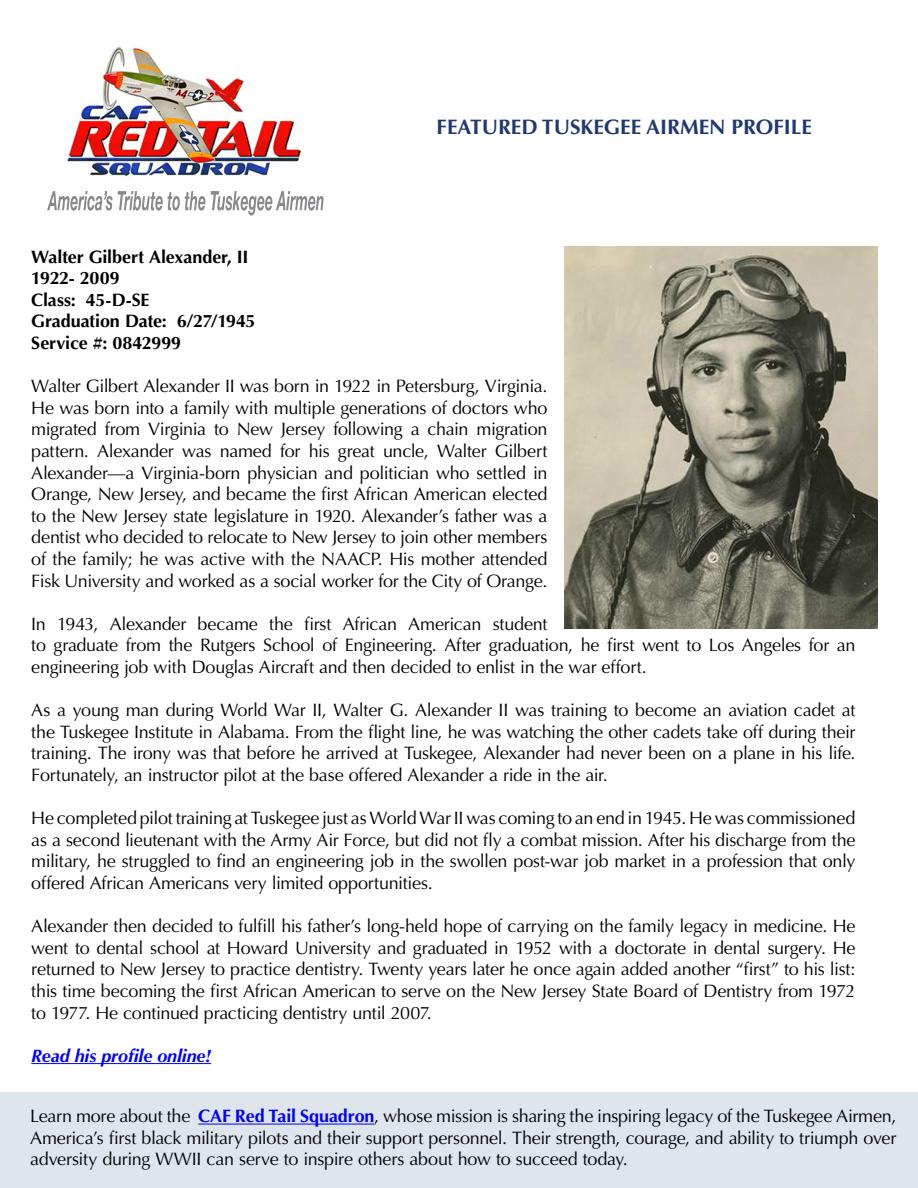
<style>
.page{position:relative;width:918px;height:1188px;background:#fff}
.page>*{position:absolute;margin:0;border:0;box-sizing:border-box;transform-origin:0 0}
.t1{font:700 21px "Optima";color:#203971}
.t2{font:18px/21.6px "Optima";letter-spacing:-.015em;color:#000;text-align:justify}
.t3{font:700 18px/21.6px "Optima";letter-spacing:-.01em;color:#000}
.t4{font:italic 700 18px "Optima";letter-spacing:-.01em;color:#00f}
.s1{font-weight:700;color:#00f}
</style>
<div class="page">
<img style="left:565px;top:246px;width:313px;height:382px">
<img style="left:67px;top:47px;width:234px;height:129px">
<svg style="left:47px;top:191px;width:277px;height:24px"></svg>
<hr style="left:31px;top:1063px;width:180px;height:1px;background:#00f">
<div style="left:0;top:1093px;width:918px;height:95px;background:#dee5ed"></div>
<hr style="left:198px;top:1124px;width:176px;height:1px;background:#00f">
<p class="t1" style="left:437px;top:118px;width:377px">FEATURED TUSKEGEE AIRMEN PROFILE</p>
<p class="t3" style="left:31px;top:247px;width:226px">Walter Gilbert Alexander, II<br>1922- 2009<br>Class: 45-D-SE<br>Graduation Date: 6/27/1945<br>Service #: 0842999</p>
<p class="t2" style="left:31px;top:377px;width:518px">Walter Gilbert Alexander II was born in 1922 in Petersburg, Virginia.<br>He was born into a family with multiple generations of doctors who migrated from Virginia to New Jersey following a chain migration pattern. Alexander was named for his great uncle, Walter Gilbert Alexander—a Virginia-born physician and politician who settled in Orange, New Jersey, and became the first African American elected to the New Jersey state legislature in 1920. Alexander’s father was a dentist who decided to relocate to New Jersey to join other members of the family; he was active with the NAACP. His mother attended Fisk University and worked as a social worker for the City of Orange.</p>
<p class="t2" style="left:31px;top:613px;width:826px;text-align:left">In 1943, Alexander became the first African American student<br>to graduate from the Rutgers School of Engineering. After graduation, he first went to Los Angeles for an engineering job with Douglas Aircraft and then decided to enlist in the war effort.</p>
<p class="t2" style="left:31px;top:701px;width:826px">As a young man during World War II, Walter G. Alexander II was training to become an aviation cadet at the Tuskegee Institute in Alabama. From the flight line, he was watching the other cadets take off during their training. The irony was that before he arrived at Tuskegee, Alexander had never been on a plane in his life.<br>Fortunately, an instructor pilot at the base offered Alexander a ride in the air.</p>
<p class="t2" style="left:31px;top:809px;width:826px">He completed pilot training at Tuskegee just as World War II was coming to an end in 1945. He was commissioned as a second lieutenant with the Army Air Force, but did not fly a combat mission. After his discharge from the military, he struggled to find an engineering job in the swollen post-war job market in a profession that only offered African Americans very limited opportunities.</p>
<p class="t2" style="left:31px;top:916px;width:826px">Alexander then decided to fulfill his father’s long-held hope of carrying on the family legacy in medicine. He went to dental school at Howard University and graduated in 1952 with a doctorate in dental surgery. He returned to New Jersey to practice dentistry. Twenty years later he once again added another “first” to his list: this time becoming the first African American to serve on the New Jersey State Board of Dentistry from 1972 to 1977. He continued practicing dentistry until 2007.</p>
<p class="t4" style="left:31px;top:1045px;width:181px">Read his profile online!</p>
<p class="t2" style="left:30px;top:1107px;width:868px">Learn more about the <span class="s1">CAF Red Tail Squadron</span>, whose mission is sharing the inspiring legacy of the Tuskegee Airmen, America’s first black military pilots and their support personnel. Their strength, courage, and ability to triumph over adversity during WWII can serve to inspire others about how to succeed today.</p>
</div>
